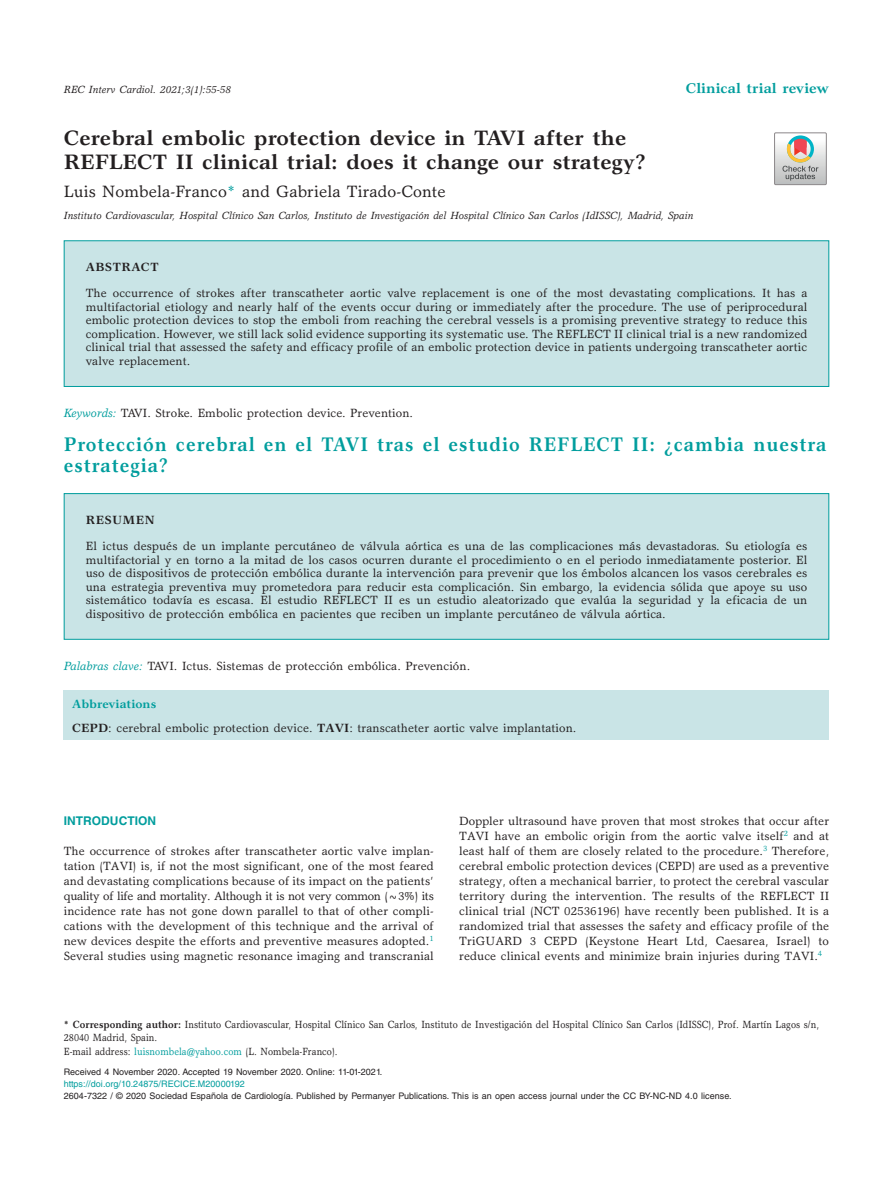
<style>
.page{position:relative;width:893px;height:1191px;background:#fff}
.page>*{position:absolute;margin:0;border:0;box-sizing:border-box;transform-origin:0 0}
.t1{font:700 21px/24px "Garth Graphic Std";letter-spacing:.005em;color:#231f20}
.t2{font:700 19.8px/21px "Garth Graphic Std";letter-spacing:.055em;color:#009d9d;scale:.91 1}
.t3{font:16.5px "Garth Graphic Std";letter-spacing:.005em;color:#231f20}
.t4{font:700 14.25px "Garth Graphic Std";letter-spacing:.005em;color:#009d9d}
.t5{font:12px/15px "Garth Graphic Std";letter-spacing:.005em;color:#231f20;text-align:justify}
.t6{font:700 12px "Garth Graphic Std";letter-spacing:.055em;color:#231f20}
.t7{font:700 12px "Helvetica LT Std";letter-spacing:.005em;color:#009d9d}
.t8{font:10.5px/13.5px "Garth Graphic Std";letter-spacing:.005em;color:#231f20;scale:.9 1}
.t9{font:italic 10.5px "Garth Graphic Std";letter-spacing:.005em;color:#231f20}
.t10{font:9px "Helvetica LT Std";letter-spacing:.005em;color:#231f20}
.t11{font:9px "Helvetica LT Std";letter-spacing:.005em;color:#009d9d}
.s1{color:#009d9d}
.s2{font-style:italic;color:#009d9d}
.s3{font-weight:700;color:#009d9d}
.s4{font-weight:700}
</style>
<div class="page">
<div style="left:64px;top:241px;width:765px;height:145px;background:#c9e4e6"></div>
<div style="left:64px;top:240px;width:765px;height:147px;border:1px solid #009d9d"></div>
<svg style="left:774px;top:133px;width:52px;height:52px"></svg>
<div style="left:64px;top:691px;width:765px;height:49px;background:#c9e4e6"></div>
<div style="left:64px;top:493px;width:765px;height:146px;background:#c9e4e6"></div>
<div style="left:64px;top:493px;width:765px;height:146px;border:1px solid #009d9d"></div>
<p class="t9" style="left:64px;top:83px;width:169px">REC Interv Cardiol. 2021;3(1):55-58</p>
<p class="t4" style="left:686px;top:79px;width:145px">Clinical trial review</p>
<h1 class="t1" style="left:64px;top:126px;width:583px">Cerebral embolic protection device in TAVI after the<br>REFLECT II clinical trial: does it change our strategy?</h1>
<h3 class="t3" style="left:64px;top:181px;width:384px">Luis Nombela-Franco<span class="s1">*</span> and Gabriela Tirado-Conte</h3>
<p class="t9" style="left:64px;top:209px;width:631px">Instituto Cardiovascular, Hospital Clínico San Carlos, Instituto de Investigación del Hospital Clínico San Carlos (IdISSC), Madrid, Spain</p>
<p class="t6" style="left:86px;top:260px;width:74px">ABSTRACT</p>
<p class="t5" style="left:86px;top:286px;width:723px;line-height:13.5px">The occurrence of strokes after transcatheter aortic valve replacement is one of the most devastating complications. It has a multifactorial etiology and nearly half of the events occur during or immediately after the procedure. The use of periprocedural embolic protection devices to stop the emboli from reaching the cerebral vessels is a promising preventive strategy to reduce this complication. However, we still lack solid evidence supporting its systematic use. The REFLECT II clinical trial is a new randomized clinical trial that assessed the safety and efficacy profile of an embolic protection device in patients undergoing transcatheter aortic valve replacement.</p>
<p class="t5" style="left:64px;top:405px;width:351px"><span class="s2">Keywords:</span> TAVI. Stroke. Embolic protection device. Prevention.</p>
<h2 class="t2" style="left:64px;top:433px;width:840px">Protección cerebral en el TAVI tras el estudio REFLECT II: ¿cambia nuestra estrategia?</h2>
<p class="t6" style="left:86px;top:512px;width:70px">RESUMEN</p>
<p class="t5" style="left:86px;top:539px;width:723px;line-height:13.5px">El ictus después de un implante percutáneo de válvula aórtica es una de las complicaciones más devastadoras. Su etiología es multifactorial y en torno a la mitad de los casos ocurren durante el procedimiento o en el periodo inmediatamente posterior. El uso de dispositivos de protección embólica durante la intervención para prevenir que los émbolos alcancen los vasos cerebrales es una estrategia preventiva muy prometedora para reducir esta complicación. Sin embargo, la evidencia sólida que apoye su uso sistemático todavía es escasa. El estudio REFLECT II es un estudio aleatorizado que evalúa la seguridad y la eficacia de un dispositivo de protección embólica en pacientes que reciben un implante percutáneo de válvula aórtica.</p>
<p class="t5" style="left:64px;top:658px;width:408px"><span class="s2">Palabras clave:</span> TAVI. Ictus. Sistemas de protección embólica. Prevención.</p>
<p class="t5" style="left:72px;top:692px;width:506px;line-height:23.5px"><span class="s3">Abbreviations<br></span><span class="s4">CEPD</span>: cerebral embolic protection device. <span class="s4">TAVI</span>: transcatheter aortic valve implantation.</p>
<p class="t7" style="left:64px;top:813px;width:94px">INTRODUCTION</p>
<p class="t5" style="left:64px;top:843px;width:372px">The occurrence of strokes after transcatheter aortic valve implan&shy;tation (TAVI) is, if not the most significant, one of the most feared and devastating complications because of its impact on the patients’ quality of life and mortality. Although it is not very common (~3%) its incidence rate has not gone down parallel to that of other compli&shy;cations with the development of this technique and the arrival of new devices despite the efforts and preventive measures adopted.<sup>1<br></sup>Several studies using magnetic resonance imaging and transcranial</p>
<p class="t5" style="left:459px;top:813px;width:371px">Doppler ultrasound have proven that most strokes that occur after TAVI have an embolic origin from the aortic valve itself<sup>2</sup> and at least half of them are closely related to the procedure.<sup>3</sup> Therefore, cerebral embolic protection devices (CEPD) are used as a preventive strategy, often a mechanical barrier, to protect the cerebral vascular territory during the intervention. The results of the REFLECT II clinical trial (NCT 02536196) have recently been published. It is a randomized trial that assesses the safety and efficacy profile of the TriGUARD 3 CEPD (Keystone Heart Ltd, Caesarea, Israel) to reduce clinical events and minimize brain injuries during TAVI.<sup>4</sup></p>
<p class="t8" style="left:64px;top:1017px;width:841px"><span class="s4">* Corresponding author:</span> Instituto Cardiovascular, Hospital Clínico San Carlos, Instituto de Investigación del Hospital Clínico San Carlos (IdISSC), Prof. Martín Lagos s/n,<br>28040 Madrid, Spain.<br>E-mail address: <span class="s1">luisnombela@yahoo.com</span> (L. Nombela-Franco).</p>
<p class="t10" style="left:64px;top:1066px;width:320px">Received 4 November 2020. Accepted 19 November 2020. Online: 11-01-2021.</p>
<p class="t11" style="left:64px;top:1078px;width:183px">https://doi.org/10.24875/RECICE.M20000192</p>
<p class="t10" style="left:64px;top:1090px;width:669px">2604-7322 / © 2020 Sociedad Española de Cardiología. Published by Permanyer Publications. This is an open access journal under the CC BY-NC-ND 4.0 license.</p>
</div>
